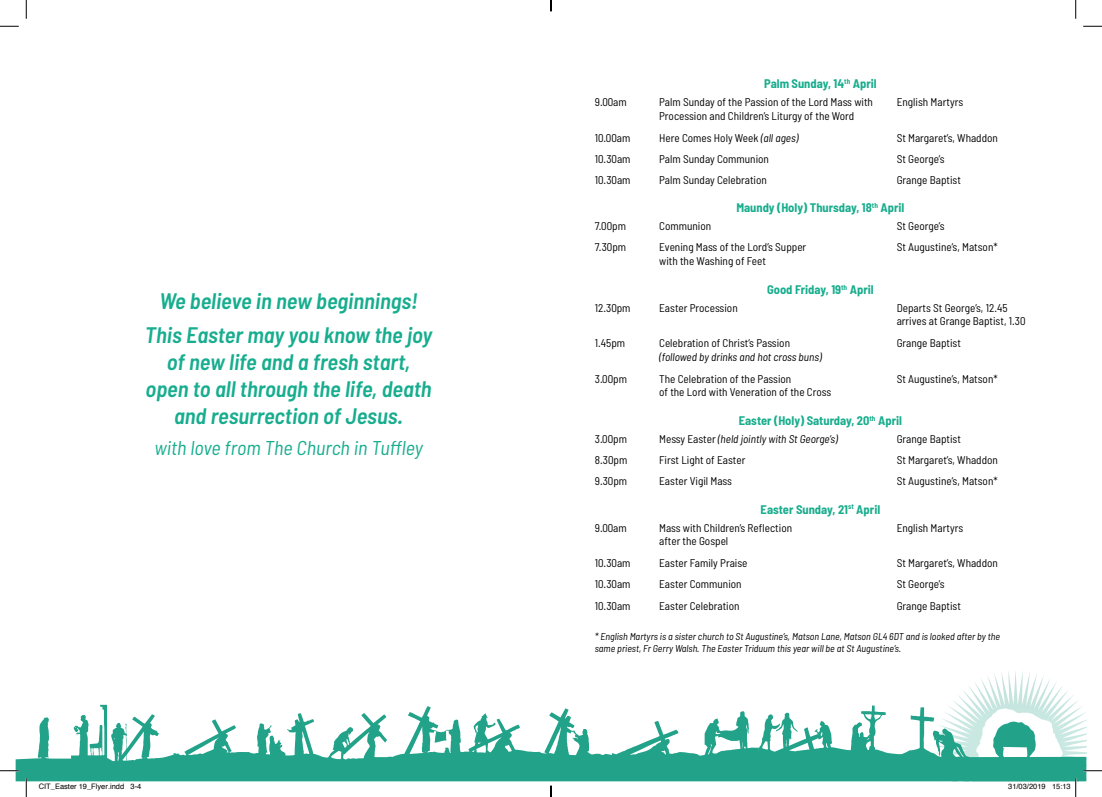
<style>
.page{position:relative;width:1102px;height:797px;background:#fff}
.page>*{position:absolute;margin:0;border:0;box-sizing:border-box;transform-origin:0 0}
.t1{font:italic 600 semi-condensed 22.5px/27px "Barlow";color:#17ad8e;text-align:center}
.t2{font:italic semi-condensed 20px "Barlow";color:#17ad8e}
.t3{font:700 semi-condensed 12.5px "Barlow";color:#18ad8d}
.t4{font:semi-condensed 11.25px/13.5px "Barlow";color:#000001}
.t5{font:italic semi-condensed 11.25px "Barlow";color:#000001}
.t6{font:italic semi-condensed 10px/12px "Barlow";color:#000001}
.t7{font:7.5px "Helvetica";color:#000}
.s1{font-style:italic}
.s2{font-style:normal}
</style>
<div class="page">
<svg style="left:16px;top:704px;width:916px;height:77px"></svg>
<svg style="left:0;top:25px;width:19px;height:2px"></svg>
<svg style="left:1083px;top:25px;width:18px;height:2px"></svg>
<svg style="left:0;top:770px;width:19px;height:1px"></svg>
<svg style="left:25px;top:0;width:2px;height:19px"></svg>
<svg style="left:25px;top:778px;width:2px;height:19px"></svg>
<svg style="left:1075px;top:0;width:1px;height:19px"></svg>
<svg style="left:932px;top:671px;width:169px;height:126px"></svg>
<svg style="left:550px;top:785px;width:1px;height:12px"></svg>
<h1 class="t1" style="left:145px;top:283px;width:289px;line-height:34.1px">We believe in new beginnings!<br>This Easter may you know the joy</h1>
<h1 class="t1" style="left:145px;top:348px;width:287px">of new life and a fresh start, open to all through the life, death and resurrection of Jesus.</h1>
<h2 class="t2" style="left:154px;top:435px;width:270px">with love from The Church in Tuffley</h2>
<p class="t3" style="left:764px;top:76px;width:114px">Palm Sunday, 14<sup>th</sup> April</p>
<p class="t4" style="left:594px;top:95px;width:33px">9.00am</p>
<p class="t4" style="left:659px;top:95px;width:215px">Palm Sunday of the Passion of the Lord Mass with<br>Procession and Children’s Liturgy of the Word</p>
<p class="t4" style="left:896px;top:95px;width:68px">English Martyrs</p>
<p class="t4" style="left:594px;top:130px;width:37px">10.00am</p>
<p class="t4" style="left:659px;top:130px;width:141px">Here Comes Holy Week <span class="s1">(all ages)</span></p>
<p class="t4" style="left:896px;top:130px;width:103px">St Margaret’s, Whaddon</p>
<p class="t4" style="left:594px;top:152px;width:37px">10.30am</p>
<p class="t4" style="left:659px;top:152px;width:111px">Palm Sunday Communion</p>
<p class="t4" style="left:896px;top:152px;width:49px">St George’s</p>
<p class="t4" style="left:594px;top:173px;width:37px">10.30am</p>
<p class="t4" style="left:659px;top:173px;width:109px">Palm Sunday Celebration</p>
<p class="t4" style="left:896px;top:173px;width:66px">Grange Baptist</p>
<p class="t3" style="left:736px;top:200px;width:170px">Maundy (Holy) Thursday, 18<sup>th</sup> April</p>
<p class="t4" style="left:594px;top:219px;width:33px">7.00pm</p>
<p class="t4" style="left:659px;top:219px;width:53px">Communion</p>
<p class="t4" style="left:896px;top:219px;width:49px">St George’s</p>
<p class="t4" style="left:594px;top:240px;width:33px">7.30pm</p>
<p class="t4" style="left:659px;top:240px;width:149px">Evening Mass of the Lord’s Supper with the Washing of Feet</p>
<p class="t4" style="left:896px;top:240px;width:102px">St Augustine’s, Matson*</p>
<p class="t3" style="left:767px;top:281px;width:108px">Good Friday, 19<sup>th</sup> April</p>
<p class="t4" style="left:594px;top:300px;width:37px">12.30pm</p>
<p class="t4" style="left:659px;top:300px;width:80px">Easter Procession</p>
<p class="t4" style="left:896px;top:300px;width:130px">Departs St George’s, 12.45 arrives at Grange Baptist, 1.30</p>
<p class="t4" style="left:594px;top:336px;width:32px">1.45pm</p>
<p class="t4" style="left:659px;top:336px;width:132px">Celebration of Christ’s Passion</p>
<p class="t5" style="left:659px;top:349px;width:164px">(followed by drinks and hot cross buns)</p>
<p class="t4" style="left:896px;top:336px;width:66px">Grange Baptist</p>
<p class="t4" style="left:594px;top:371px;width:34px">3.00pm</p>
<p class="t4" style="left:659px;top:371px;width:174px">The Celebration of the Passion<br>of the Lord with Veneration of the Cross</p>
<p class="t4" style="left:896px;top:371px;width:102px">St Augustine’s, Matson*</p>
<p class="t3" style="left:738px;top:412px;width:165px">Easter (Holy) Saturday, 20<sup>th</sup> April</p>
<p class="t4" style="left:594px;top:432px;width:34px">3.00pm</p>
<p class="t5" style="left:659px;top:432px;width:180px"><span class="s2">Messy Easter</span> (held jointly with St George’s)</p>
<p class="t4" style="left:896px;top:432px;width:66px">Grange Baptist</p>
<p class="t4" style="left:594px;top:453px;width:34px">8.30pm</p>
<p class="t4" style="left:659px;top:453px;width:88px">First Light of Easter</p>
<p class="t4" style="left:896px;top:453px;width:103px">St Margaret’s, Whaddon</p>
<p class="t4" style="left:594px;top:474px;width:34px">9.30pm</p>
<p class="t4" style="left:659px;top:474px;width:74px">Easter Vigil Mass</p>
<p class="t4" style="left:896px;top:474px;width:102px">St Augustine’s, Matson*</p>
<p class="t3" style="left:760px;top:501px;width:121px">Easter Sunday, 21<sup>st</sup> April</p>
<p class="t4" style="left:594px;top:520px;width:33px">9.00am</p>
<p class="t4" style="left:659px;top:520px;width:134px">Mass with Children’s Reflection after the Gospel</p>
<p class="t4" style="left:896px;top:520px;width:68px">English Martyrs</p>
<p class="t4" style="left:594px;top:556px;width:37px">10.30am</p>
<p class="t4" style="left:659px;top:556px;width:90px">Easter Family Praise</p>
<p class="t4" style="left:896px;top:556px;width:103px">St Margaret’s, Whaddon</p>
<p class="t4" style="left:594px;top:577px;width:37px">10.30am</p>
<p class="t4" style="left:659px;top:577px;width:84px">Easter Communion</p>
<p class="t4" style="left:896px;top:577px;width:49px">St George’s</p>
<p class="t4" style="left:594px;top:598px;width:37px">10.30am</p>
<p class="t4" style="left:659px;top:598px;width:82px">Easter Celebration</p>
<p class="t4" style="left:896px;top:598px;width:66px">Grange Baptist</p>
<p class="t6" style="left:594px;top:630px;width:407px">* English Martyrs is a sister church to St Augustine’s, Matson Lane, Matson GL4 6DT and is looked after by the same priest, Fr Gerry Walsh. The Easter Triduum this year will be at St Augustine’s.</p>
<p class="t7" style="left:39px;top:781px;width:104px">CIT_Easter 19_Flyer.indd 3-4</p>
<p class="t7" style="left:1008px;top:781px;width:64px">31/03/2019 15:13</p>
</div>
